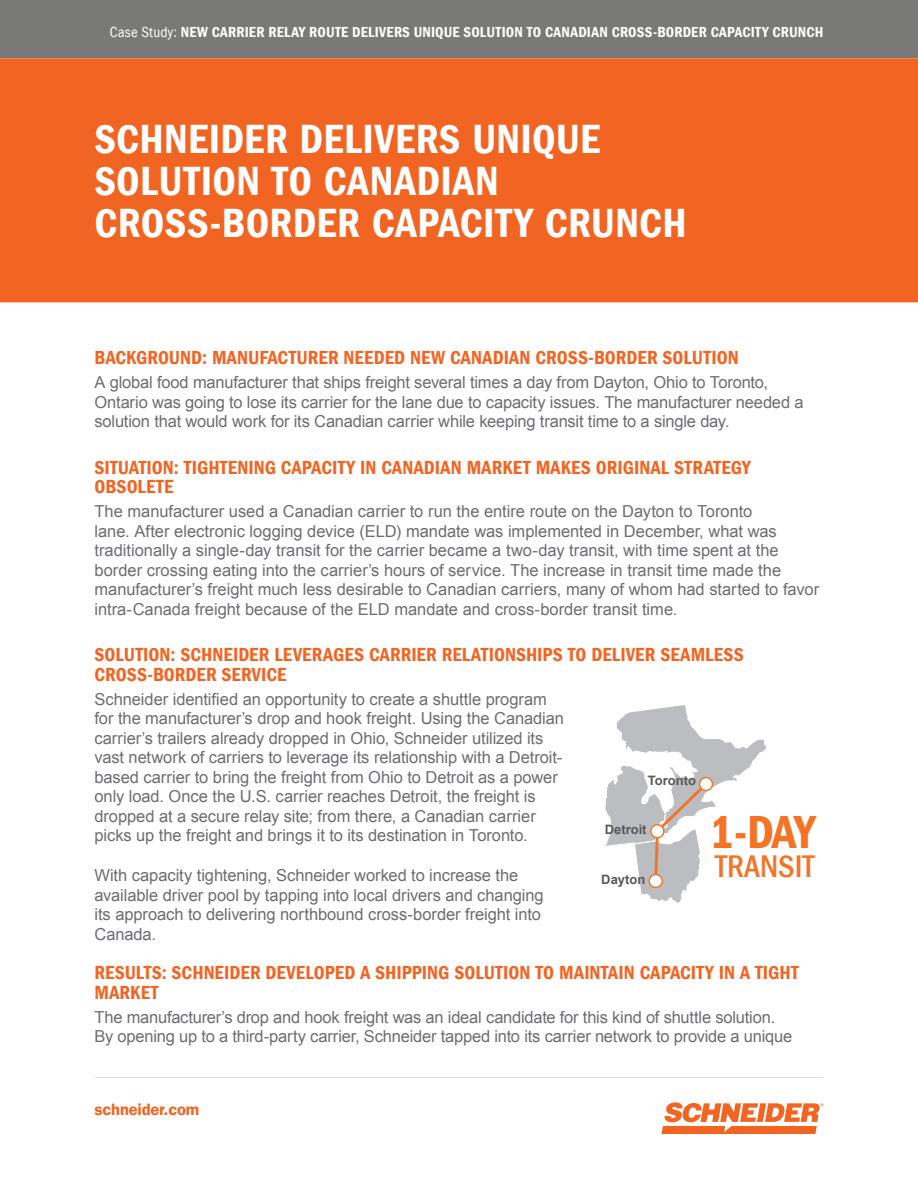
<style>
.page{position:relative;width:918px;height:1188px;background:#fff}
.page>*{position:absolute;margin:0;border:0;box-sizing:border-box;transform-origin:0 0}
.t1{font:47.55px "Franklin Gothic LT Com Dm Cn";color:#f47325}
.t2{font:42px/42px "Franklin Gothic LT Com Dm Cn";letter-spacing:.01em;color:#fff}
.t3{font:500 condensed 32.25px "Franklin Gothic LT Com";color:#f47325}
.t4{font:19.5px/19.5px "Franklin Gothic LT Com Dm Cn";letter-spacing:.005em;color:#f26422}
.t5{font:16.5px/19.5px "Arial";letter-spacing:-.005em;color:#6c6d70}
.t6{font:16.5px "Franklin Gothic LT Com Dm";letter-spacing:-.01em;color:#f26422}
.t7{font:15px "Franklin Gothic LT Com Dm Cn";letter-spacing:.01em;color:#fff}
.t8{font:700 13.05px "Arial";color:#57585a}
.s1{font-family:"Franklin Gothic LT Com";font-stretch:condensed}
</style>
<div class="page">
<hr style="left:94px;top:1077px;width:730px;height:1px;background:#dcddde">
<svg style="left:662px;top:1102px;width:162px;height:32px"></svg>
<div style="left:0;top:0;width:918px;height:58px;background:#797978"></div>
<div style="left:0;top:58px;width:918px;height:244px;background:#f26422"></div>
<svg style="left:605px;top:705px;width:162px;height:198px"></svg>
<div style="left:699px;top:777px;width:14px;height:14px;background:#fff;border-radius:50%"></div>
<div style="left:699px;top:777px;width:14px;height:14px;border:1px solid #f47325;border-radius:50%"></div>
<svg style="left:651px;top:824px;width:13px;height:14px"></svg>
<div style="left:650px;top:824px;width:15px;height:15px;border:1px solid #f47325;border-radius:50%"></div>
<svg style="left:649px;top:874px;width:13px;height:14px"></svg>
<div style="left:648px;top:874px;width:15px;height:14px;border:1px solid #f47325;border-radius:50%"></div>
<p class="t7" style="left:110px;top:24px;width:715px"><span class="s1">Case Study:</span> NEW CARRIER RELAY ROUTE DELIVERS UNIQUE SOLUTION TO CANADIAN CROSS-BORDER CAPACITY CRUNCH</p>
<h2 class="t2" style="left:94px;top:118px;width:594px">SCHNEIDER DELIVERS UNIQUE<br>SOLUTION TO CANADIAN<br>CROSS-BORDER CAPACITY CRUNCH</h2>
<p class="t4" style="left:94px;top:348px;width:646px">BACKGROUND: MANUFACTURER NEEDED NEW CANADIAN CROSS-BORDER SOLUTION</p>
<p class="t5" style="left:94px;top:373px;width:711px">A global food manufacturer that ships freight several times a day from Dayton, Ohio to Toronto,<br>Ontario was going to lose its carrier for the lane due to capacity issues. The manufacturer needed a solution that would work for its Canadian carrier while keeping transit time to a single day.</p>
<p class="t4" style="left:94px;top:458px;width:658px">SITUATION: TIGHTENING CAPACITY IN CANADIAN MARKET MAKES ORIGINAL STRATEGY<br>OBSOLETE</p>
<p class="t5" style="left:94px;top:502px;width:726px">The manufacturer used a Canadian carrier to run the entire route on the Dayton to Toronto<br>lane. After electronic logging device (ELD) mandate was implemented in December, what was traditionally a single-day transit for the carrier became a two-day transit, with time spent at the border crossing eating into the carrier’s hours of service. The increase in transit time made the manufacturer’s freight much less desirable to Canadian carriers, many of whom had started to favor intra-Canada freight because of the ELD mandate and cross-border transit time.</p>
<p class="t4" style="left:94px;top:645px;width:651px">SOLUTION: SCHNEIDER LEVERAGES CARRIER RELATIONSHIPS TO DELIVER SEAMLESS<br>CROSS-BORDER SERVICE</p>
<p class="t5" style="left:94px;top:690px;width:471px">Schneider identified an opportunity to create a shuttle program for the manufacturer’s drop and hook freight. Using the Canadian carrier’s trailers already dropped in Ohio, Schneider utilized its vast network of carriers to leverage its relationship with a Detroit&shy;based carrier to bring the freight from Ohio to Detroit as a power only load. Once the U.S. carrier reaches Detroit, the freight is dropped at a secure relay site; from there, a Canadian carrier picks up the freight and brings it to its destination in Toronto.</p>
<p class="t5" style="left:94px;top:866px;width:451px">With capacity tightening, Schneider worked to increase the available driver pool by tapping into local drivers and changing its approach to delivering northbound cross-border freight into Canada.</p>
<p class="t4" style="left:94px;top:963px;width:706px">RESULTS: SCHNEIDER DEVELOPED A SHIPPING SOLUTION TO MAINTAIN CAPACITY IN A TIGHT<br>MARKET</p>
<p class="t5" style="left:94px;top:1008px;width:699px">The manufacturer’s drop and hook freight was an ideal candidate for this kind of shuttle solution.<br>By opening up to a third-party carrier, Schneider tapped into its carrier network to provide a unique</p>
<p class="t8" style="left:648px;top:772px;width:50px">Toronto</p>
<h1 class="t1" style="left:710px;top:805px;width:107px">1-DAY</h1>
<p class="t8" style="left:605px;top:821px;width:43px">Detroit</p>
<h3 class="t3" style="left:715px;top:848px;width:101px">TRANSIT</h3>
<p class="t8" style="left:601px;top:871px;width:46px">Dayton</p>
<p class="t6" style="left:94px;top:1099px;width:106px">schneider.com</p>
</div>
